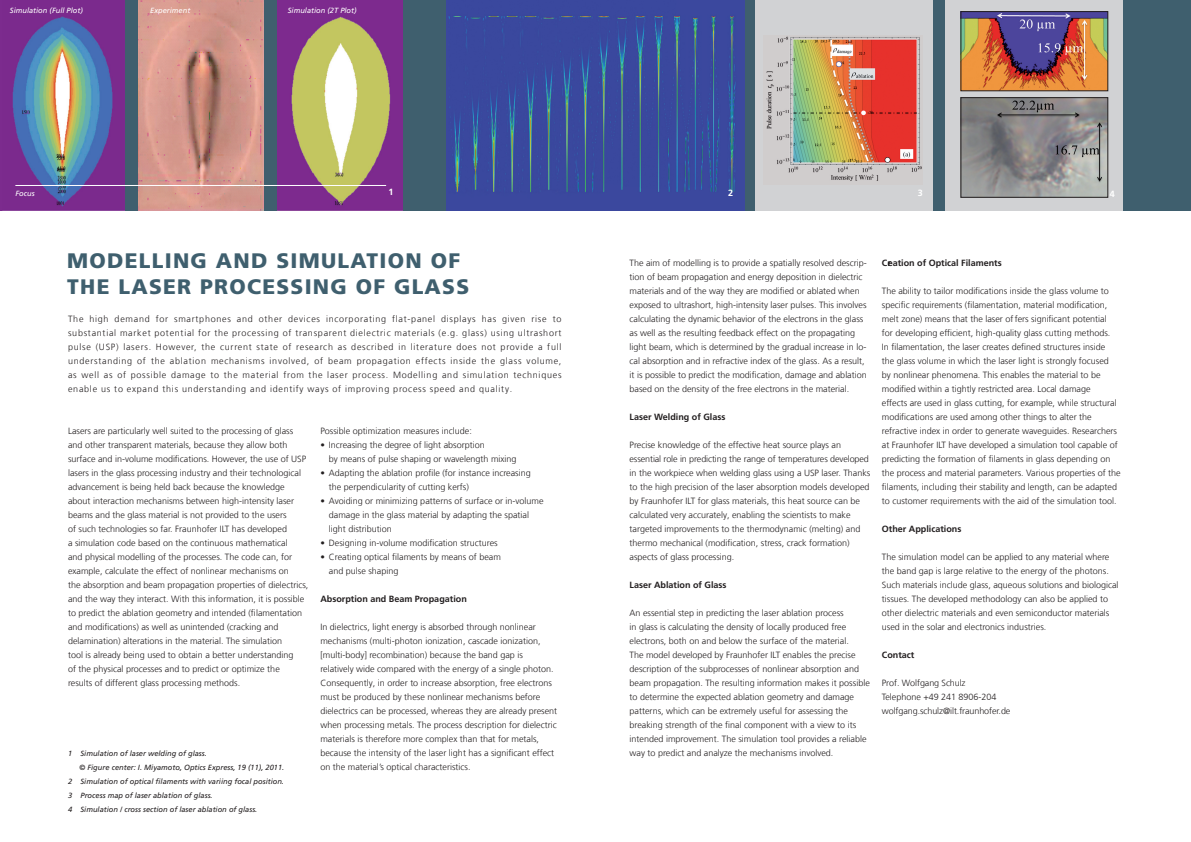
<style>
.page{position:relative;width:1191px;height:842px;background:#fff}
.page>*{position:absolute;margin:0;border:0;box-sizing:border-box;transform-origin:0 0}
.t1{font:900 21px/26px "Frutiger LT Com";letter-spacing:.06em;color:#3f5f6e}
.t2{font:300 9px/14px "Frutiger LT Com";color:#231f20}
.t3{font:700 9px "Frutiger LT Com";color:#231f20}
.t4{font:700 9px "Frutiger LT Com";color:#fff}
.t5{font:italic 7.5px "Frutiger LT Com";color:#231f20}
.t6{font:italic 7.5px "Frutiger LT Com";color:#fff}
</style>
<div class="page">
<div style="left:0;top:0;width:1191px;height:210px;background:#3f5f6e"></div>
<img style="left:0;top:0;width:125px;height:210px">
<div style="left:755px;top:0;width:178px;height:210px;background:#d1d2d4"></div>
<img style="left:766px;top:36px;width:156px;height:145px">
<img style="left:446px;top:0;width:298px;height:210px">
<div style="left:945px;top:0;width:178px;height:210px;background:#d1d2d4"></div>
<img style="left:962px;top:99px;width:144px;height:97px">
<div style="left:960px;top:97px;width:148px;height:101px;border:1px solid #231f20"></div>
<img style="left:962px;top:13px;width:144px;height:76px">
<div style="left:960px;top:11px;width:148px;height:80px;border:1px solid #231f20"></div>
<img style="left:139px;top:0;width:125px;height:210px">
<img style="left:278px;top:0;width:125px;height:210px">
<hr style="left:15px;top:185px;width:371px;height:1px;background:#fff">
<p class="t6" style="left:10px;top:6px;width:74px">Simulation (Full Plot)</p>
<p class="t6" style="left:150px;top:6px;width:42px">Experiment</p>
<p class="t6" style="left:288px;top:6px;width:70px">Simulation (2T Plot)</p>
<p class="t6" style="left:16px;top:189px;width:21px">Focus</p>
<p class="t4" style="left:388px;top:187px;width:7px">1</p>
<h1 class="t1" style="left:67px;top:247px;width:403px">MODELlING AND SIMULATION OF<br>THE LASER PROCESSING OF GLASS</h1>
<p class="t2" style="left:68px;top:312px;width:495px;text-align:justify">The high demand for smartphones and other devices incorporating flat-panel displays has given rise to substantial market potential for the processing of transparent dielectric materials (e.g. glass) using ultrashort pulse (USP) lasers. However, the current state of research as described in literature does not provide a full understanding of the ablation mechanisms involved, of beam propagation effects inside the glass volume, as well as of possible damage to the material from the laser process. Modelling and simulation techniques enable us to expand this understanding and identify ways of improving process speed and quality.</p>
<p class="t2" style="left:68px;top:424px;width:242px">Lasers are particularly well suited to the processing of glass and other transparent materials, because they allow both surface and in-volume modifications. However, the use of USP lasers in the glass processing industry and their technological advancement is being held back because the knowledge about interaction mechanisms between high-intensity laser beams and the glass material is not provided to the users<br>of such technologies so far. Fraunhofer ILT has developed<br>a simulation code based on the continuous mathematical<br>and physical modelling of the processes. The code can, for example, calculate the effect of nonlinear mechanisms on<br>the absorption and beam propagation properties of dielectrics, and the way they interact. With this information, it is possible to predict the ablation geometry and intended (filamentation and modifications) as well as unintended (cracking and delamination) alterations in the material. The simulation<br>tool is already being used to obtain a better understanding<br>of the physical processes and to predict or optimize the<br>results of different glass processing methods.</p>
<p class="t2" style="left:320px;top:424px;width:153px">Possible optimization measures include:</p>
<p class="t2" style="left:329px;top:438px;width:189px;text-indent:-9px">• Increasing the degree of light absorption<br>by means of pulse shaping or wavelength mixing</p>
<p class="t2" style="left:329px;top:466px;width:203px;text-indent:-9px">• Adapting the ablation profile (for instance increasing the perpendicularity of cutting kerfs)</p>
<p class="t2" style="left:329px;top:494px;width:216px;text-indent:-9px">• Avoiding or minimizing patterns of surface or in-volume damage in the glass material by adapting the spatial light distribution</p>
<p class="t2" style="left:320px;top:536px;width:179px">• Designing in-volume modification structures</p>
<p class="t2" style="left:329px;top:550px;width:173px;text-indent:-9px">• Creating optical filaments by means of beam and pulse shaping</p>
<p class="t3" style="left:320px;top:594px;width:148px">Absorption and Beam Propagation</p>
<p class="t2" style="left:320px;top:620px;width:238px">In dielectrics, light energy is absorbed through nonlinear mechanisms (multi-photon ionization, cascade ionization, [multi-body] recombination) because the band gap is relatively wide compared with the energy of a single photon.<br>Consequently, in order to increase absorption, free electrons must be produced by these nonlinear mechanisms before dielectrics can be processed, whereas they are already present when processing metals. The process description for dielectric materials is therefore more complex than that for metals, because the intensity of the laser light has a significant effect on the material’s optical characteristics.</p>
<p class="t5" style="left:68px;top:749px;width:140px">1 Simulation of laser welding of glass.</p>
<p class="t5" style="left:79px;top:763px;width:206px">© Figure center: I. Miyamoto, Optics Express, 19 (11), 2011.</p>
<p class="t5" style="left:68px;top:777px;width:217px">2 Simulation of optical filaments with variing focal position.</p>
<p class="t5" style="left:68px;top:791px;width:146px">3 Process map of laser ablation of glass.</p>
<p class="t5" style="left:68px;top:805px;width:191px">4 Simulation / cross section of laser ablation of glass.</p>
<p class="t4" style="left:728px;top:188px;width:7px">2</p>
<p class="t4" style="left:918px;top:188px;width:7px">3</p>
<p class="t4" style="left:1109px;top:188px;width:7px">4</p>
<p class="t2" style="left:629px;top:256px;width:239px">The aim of modelling is to provide a spatially resolved descrip&shy;tion of beam propagation and energy deposition in dielectric materials and of the way they are modified or ablated when exposed to ultrashort, high-intensity laser pulses. This involves calculating the dynamic behavior of the electrons in the glass as well as the resulting feedback effect on the propagating light beam, which is determined by the gradual increase in lo&shy;cal absorption and in refractive index of the glass. As a result, it is possible to predict the modification, damage and ablation based on the density of the free electrons in the material.</p>
<p class="t3" style="left:629px;top:412px;width:97px">Laser Welding of Glass</p>
<p class="t2" style="left:629px;top:438px;width:242px">Precise knowledge of the effective heat source plays an essential role in predicting the range of temperatures developed in the workpiece when welding glass using a USP laser. Thanks to the high precision of the laser absorption models developed by Fraunhofer ILT for glass materials, this heat source can be calculated very accurately, enabling the scientists to make targeted improvements to the thermodynamic (melting) and thermo mechanical (modification, stress, crack formation) aspects of glass processing.</p>
<p class="t3" style="left:629px;top:580px;width:99px">Laser Ablation of Glass</p>
<p class="t2" style="left:629px;top:606px;width:242px">An essential step in predicting the laser ablation process<br>in glass is calculating the density of locally produced free electrons, both on and below the surface of the material.<br>The model developed by Fraunhofer ILT enables the precise description of the subprocesses of nonlinear absorption and beam propagation. The resulting information makes it possible to determine the expected ablation geometry and damage patterns, which can be extremely useful for assessing the breaking strength of the final component with a view to its intended improvement. The simulation tool provides a reliable way to predict and analyze the mechanisms involved.</p>
<p class="t3" style="left:882px;top:258px;width:121px">Creation of Optical Filaments</p>
<p class="t2" style="left:882px;top:284px;width:240px">The ability to tailor modifications inside the glass volume to specific requirements (filamentation, material modification, melt zone) means that the laser of fers significant potential<br>for developing efficient, high-quality glass cutting methods.<br>In filamentation, the laser creates defined structures inside<br>the glass volume in which the laser light is strongly focused<br>by nonlinear phenomena. This enables the material to be modified within a tightly restricted area. Local damage<br>effects are used in glass cutting, for example, while structural modifications are used among other things to alter the refractive index in order to generate waveguides. Researchers at Fraunhofer ILT have developed a simulation tool capable of predicting the formation of filaments in glass depending on the process and material parameters. Various properties of the filaments, including their stability and length, can be adapted to customer requirements with the aid of the simulation tool.</p>
<p class="t3" style="left:882px;top:524px;width:81px">Other Applications</p>
<p class="t2" style="left:882px;top:550px;width:238px">The simulation model can be applied to any material where the band gap is large relative to the energy of the photons.<br>Such materials include glass, aqueous solutions and biological tissues. The developed methodology can also be applied to other dielectric materials and even semiconductor materials used in the solar and electronics industries.</p>
<p class="t3" style="left:882px;top:650px;width:34px">contact</p>
<p class="t2" style="left:882px;top:676px;width:130px">Prof. Wolfgang Schulz<br>Telephone +49 241 8906-204 wolfgang.schulz@ilt.fraunhofer.de</p>
</div>
